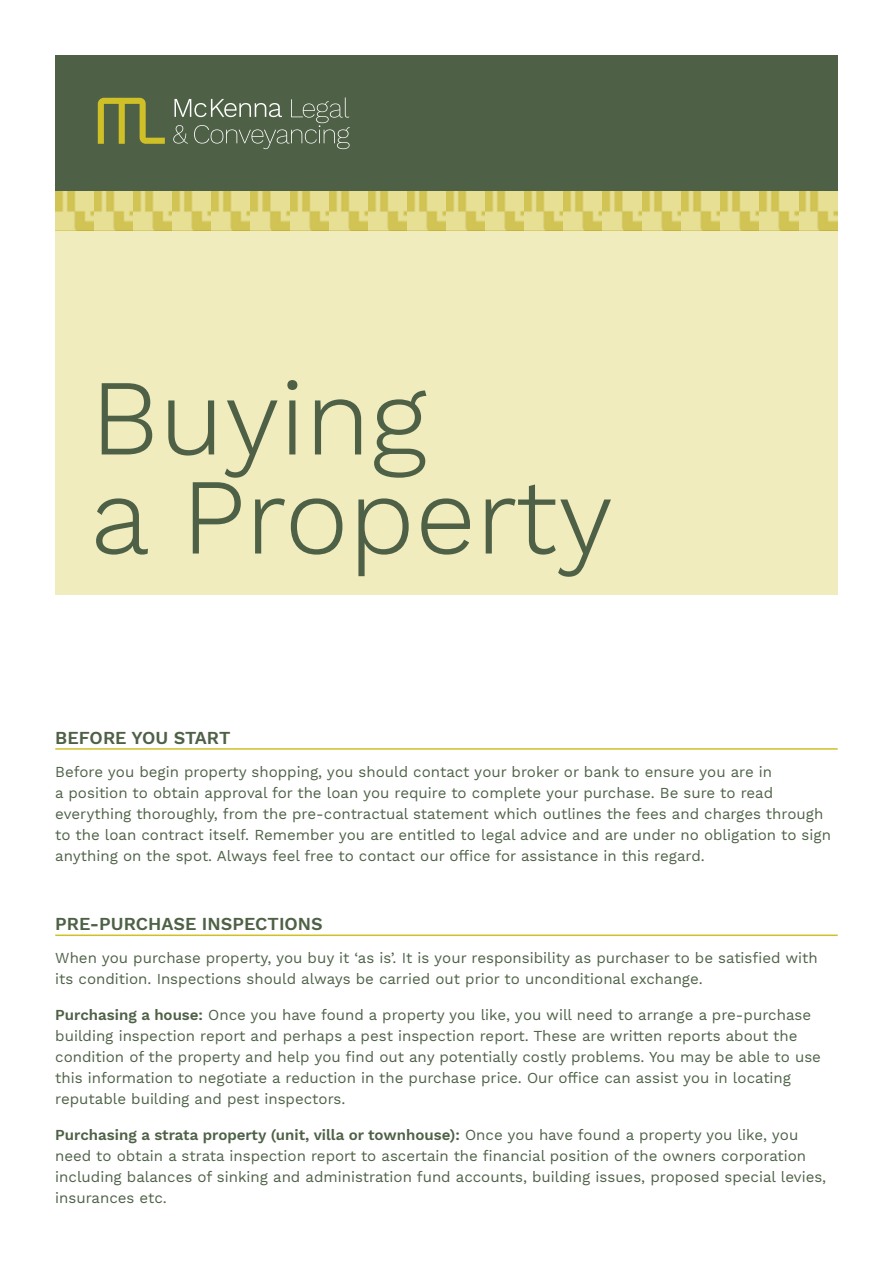
<style>
.page{position:relative;width:893px;height:1263px;background:#fff}
.page>*{position:absolute;margin:0;border:0;box-sizing:border-box;transform-origin:0 0}
.t1{font:300 108px/99px "Work Sans";color:#4e6146}
.t2{font:600 18px "Work Sans";color:#4e6146}
.t3{font:15px/21px "Work Sans";color:#4e6146}
.s1{font-weight:600}
</style>
<div class="page">
<div style="left:55px;top:55px;width:783px;height:136px;background:#4e6146"></div>
<svg style="left:98px;top:98px;width:67px;height:46px"></svg>
<svg style="left:173px;top:98px;width:177px;height:51px"></svg>
<img style="left:55px;top:191px;width:783px;height:39px">
<hr style="left:55px;top:748px;width:783px;height:2px;background:#cfc027">
<hr style="left:55px;top:934px;width:783px;height:2px;background:#cfc027">
<div style="left:55px;top:230px;width:783px;height:365px;background:#f0ecbe"></div>
<h1 class="t1" style="left:90px;top:373px;width:524px">Buying<br>a Property</h1>
<p class="t2" style="left:55px;top:727px;width:177px">BEFORE YOU START</p>
<p class="t3" style="left:55px;top:762px;width:777px">Before you begin property shopping, you should contact your broker or bank to ensure you are in<br>a position to obtain approval for the loan you require to complete your purchase. Be sure to read everything thoroughly, from the pre-contractual statement which outlines the fees and charges through to the loan contract itself. Remember you are entitled to legal advice and are under no obligation to sign anything on the spot. Always feel free to contact our office for assistance in this regard.</p>
<p class="t2" style="left:55px;top:914px;width:269px">PRE-PURCHASE INSPECTIONS</p>
<p class="t3" style="left:55px;top:948px;width:764px">When you purchase property, you buy it ‘as is’. It is your responsibility as purchaser to be satisfied with its condition. Inspections should always be carried out prior to unconditional exchange.</p>
<p class="t3" style="left:55px;top:1005px;width:767px"><span class="s1">Purchasing a house:</span> Once you have found a property you like, you will need to arrange a pre-purchase building inspection report and perhaps a pest inspection report. These are written reports about the condition of the property and help you find out any potentially costly problems. You may be able to use this information to negotiate a reduction in the purchase price. Our office can assist you in locating reputable building and pest inspectors.</p>
<p class="t3" style="left:55px;top:1125px;width:772px"><span class="s1">Purchasing a strata property (unit, villa or townhouse):</span> Once you have found a property you like, you need to obtain a strata inspection report to ascertain the financial position of the owners corporation including balances of sinking and administration fund accounts, building issues, proposed special levies, insurances etc.</p>
</div>
